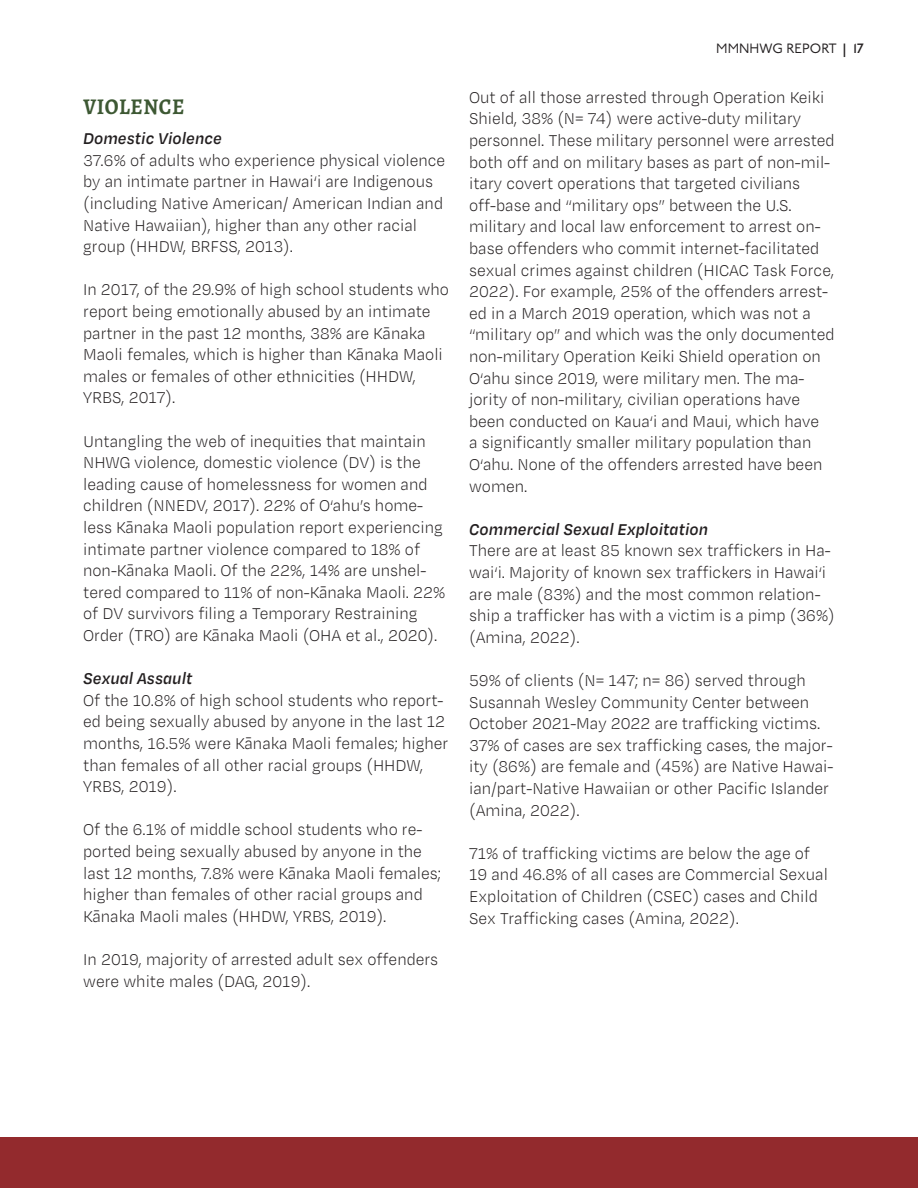
<style>
.page{position:relative;width:918px;height:1188px;background:#fff}
.page>*{position:absolute;margin:0;border:0;box-sizing:border-box;transform-origin:0 0}
.Body_Paragraph{font:700 22.5px "Alegreya SC";letter-spacing:.03em;color:#3d5833;scale:.91 1}
.Body_Paragraph-2{font:300 18px/21.6px "Degular Text";color:#231f20;scale:.91 1}
.Body_Paragraph-3{font:italic 600 18px "Degular Text";color:#231f20;scale:.91 1}
.t1{font:13.5px "P22 Underground";color:#231f20}
.s1{font-weight:500}
</style>
<div class="page">
<div style="left:0;top:1137px;width:918px;height:51px;background:#932a2d"></div>
<p class="Body_Paragraph" style="left:83px;top:90px;width:112px">VIOLENCE</p>
<p class="Body_Paragraph-3" style="left:83px;top:127px;width:154px">Domestic Violence</p>
<p class="Body_Paragraph-2" style="left:83px;top:149px;width:399px">37.6% of adults who experience physical violence by an intimate partner in Hawai‘i are Indigenous (including Native American/ American Indian and Native Hawaiian), higher than any other racial group (HHDW, BRFSS, 2013).</p>
<p class="Body_Paragraph-2" style="left:83px;top:278px;width:403px">In 2017, of the 29.9% of high school students who report being emotionally abused by an intimate partner in the past 12 months, 38% are Kānaka Maoli females, which is higher than Kānaka Maoli males or females of other ethnicities (HHDW, YRBS, 2017).</p>
<p class="Body_Paragraph-2" style="left:83px;top:429px;width:400px">Untangling the web of inequities that maintain NHWG violence, domestic violence (DV) is the leading cause of homelessness for women and children (NNEDV, 2017). 22% of O‘ahu’s home&shy;less Kānaka Maoli population report experiencing intimate partner violence compared to 18% of non-Kānaka Maoli. Of the 22%, 14% are unshel&shy;tered compared to 11% of non-Kānaka Maoli. 22% of DV survivors filing a Temporary Restraining Order (TRO) are Kānaka Maoli (OHA et al., 2020).</p>
<p class="Body_Paragraph-3" style="left:83px;top:667px;width:122px">Sexual Assault</p>
<p class="Body_Paragraph-2" style="left:83px;top:689px;width:403px">Of the 10.8% of high school students who report&shy;ed being sexually abused by anyone in the last 12 months, 16.5% were Kānaka Maoli females; higher than females of all other racial groups (HHDW, YRBS, 2019).</p>
<p class="Body_Paragraph-2" style="left:83px;top:818px;width:395px">Of the 6.1% of middle school students who re&shy;ported being sexually abused by anyone in the last 12 months, 7.8% were Kānaka Maoli females; higher than females of other racial groups and Kānaka Maoli males (HHDW, YRBS, 2019).</p>
<p class="Body_Paragraph-2" style="left:83px;top:948px;width:392px">In 2019, majority of arrested adult sex offenders were white males (DAG, 2019).</p>
<p class="t1" style="left:716px;top:41px;width:149px">MMNHWG REPORT <span class="s1">| 17</span></p>
<p class="Body_Paragraph-2" style="left:469px;top:86px;width:403px">Out of all those arrested through Operation Keiki Shield, 38% (N= 74) were active-duty military personnel. These military personnel were arrested both off and on military bases as part of non-mil&shy;itary covert operations that targeted civilians off-base and “military ops” between the U.S. military and local law enforcement to arrest on&shy;base offenders who commit internet-facilitated sexual crimes against children (HICAC Task Force, 2022). For example, 25% of the offenders arrest&shy;ed in a March 2019 operation, which was not a “military op” and which was the only documented non-military Operation Keiki Shield operation on O‘ahu since 2019, were military men. The ma&shy;jority of non-military, civilian operations have been conducted on Kaua‘i and Maui, which have<br>a significantly smaller military population than O‘ahu. None of the offenders arrested have been women.</p>
<p class="Body_Paragraph-3" style="left:469px;top:517px;width:264px">Commercial Sexual Exploitation</p>
<p class="Body_Paragraph-2" style="left:469px;top:539px;width:403px">There are at least 85 known sex traffickers in Ha&shy;wai‘i. Majority of known sex traffickers in Hawai‘i are male (83%) and the most common relation&shy;ship a trafficker has with a victim is a pimp (36%) (Amina, 2022).</p>
<p class="Body_Paragraph-2" style="left:469px;top:669px;width:402px">59% of clients (N= 147; n= 86) served through Susannah Wesley Community Center between October 2021-May 2022 are trafficking victims.<br>37% of cases are sex trafficking cases, the major&shy;ity (86%) are female and (45%) are Native Hawai&shy;ian/part-Native Hawaiian or other Pacific Islander (Amina, 2022).</p>
<p class="Body_Paragraph-2" style="left:469px;top:842px;width:396px">71% of trafficking victims are below the age of 19 and 46.8% of all cases are Commercial Sexual Exploitation of Children (CSEC) cases and Child Sex Trafficking cases (Amina, 2022).</p>
</div>
